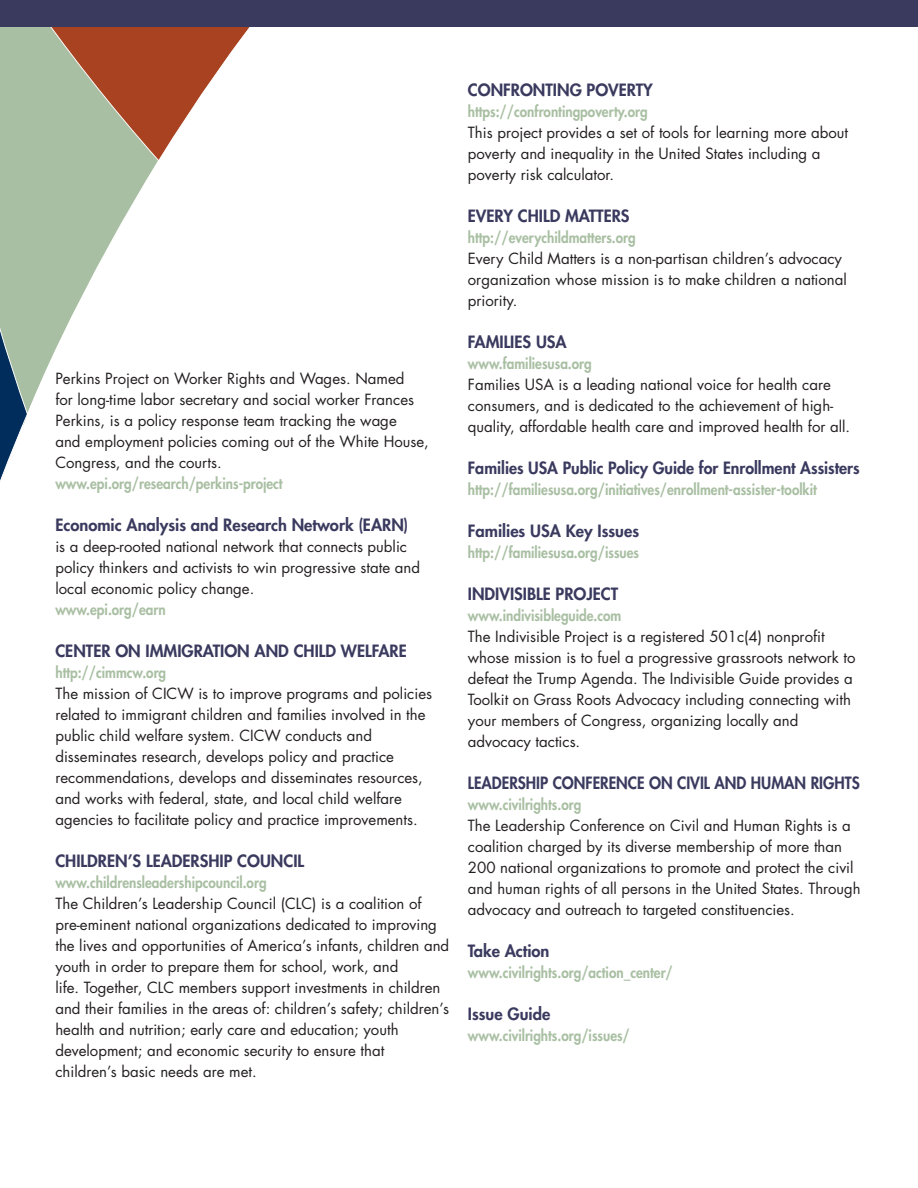
<style>
.page{position:relative;width:918px;height:1188px;background:#fff}
.page>*{position:absolute;margin:0;border:0;box-sizing:border-box;transform-origin:0 0}
.t1{font:800 16.5px "Futura";color:#3a3a5f}
.t2{font:800 16.5px "Futura";color:#3a3a5f;scale:.93 1}
.t3{font:15px/21px "Futura";color:#231f20}
.t4{font:800 15px "Futura";color:#a9bfa3;scale:.9 1}
</style>
<div class="page">
<svg style="left:0;top:27px;width:250px;height:455px"></svg>
<div style="left:0;top:0;width:918px;height:27px;background:#3a3a5f"></div>
<p class="t3" style="left:55px;top:370px;width:375px">Perkins Project on Worker Rights and Wages. Named<br>for long-time labor secretary and social worker Frances Perkins, is a policy response team tracking the wage<br>and employment policies coming out of the White House, Congress, and the courts.</p>
<p class="t4" style="left:55px;top:477px;width:254px">www.epi.org/research/perkins-project</p>
<p class="t1" style="left:55px;top:517px;width:354px">Economic Analysis and Research Network (EARN)</p>
<p class="t3" style="left:55px;top:538px;width:366px">is a deep-rooted national network that connects public policy thinkers and activists to win progressive state and local economic policy change.</p>
<p class="t4" style="left:55px;top:603px;width:124px">www.epi.org/earn</p>
<p class="t1" style="left:55px;top:643px;width:353px">CENTER ON IMMIGRATION AND CHILD WELFARE</p>
<p class="t4" style="left:55px;top:666px;width:125px">http://cimmcw.org</p>
<p class="t3" style="left:55px;top:685px;width:378px">The mission of CICW is to improve programs and policies related to immigrant children and families involved in the public child welfare system. CICW conducts and disseminates research, develops policy and practice recommendations, develops and disseminates resources, and works with federal, state, and local child welfare agencies to facilitate policy and practice improvements.</p>
<p class="t1" style="left:55px;top:853px;width:250px">CHILDREN’S LEADERSHIP COUNCIL</p>
<p class="t4" style="left:55px;top:876px;width:236px">www.childrensleadershipcouncil.org</p>
<p class="t3" style="left:55px;top:895px;width:395px">The Children’s Leadership Council (CLC) is a coalition of pre-eminent national organizations dedicated to improving the lives and opportunities of America’s infants, children and youth in order to prepare them for school, work, and<br>life. Together, CLC members support investments in children and their families in the areas of: children’s safety; children’s health and nutrition; early care and education; youth development; and economic security to ensure that children’s basic needs are met.</p>
<p class="t1" style="left:468px;top:82px;width:186px">CONFRONTING POVERTY</p>
<p class="t4" style="left:468px;top:105px;width:201px">https://confrontingpoverty.org</p>
<p class="t3" style="left:468px;top:124px;width:382px">This project provides a set of tools for learning more about poverty and inequality in the United States including a poverty risk calculator.</p>
<p class="t1" style="left:468px;top:208px;width:163px">EVERY CHILD MATTERS</p>
<p class="t4" style="left:468px;top:231px;width:188px">http://everychildmatters.org</p>
<p class="t3" style="left:468px;top:250px;width:381px">Every Child Matters is a non-partisan children’s advocacy organization whose mission is to make children a national priority.</p>
<p class="t1" style="left:468px;top:334px;width:100px">FAMILIES USA</p>
<p class="t4" style="left:468px;top:357px;width:139px">www.familiesusa.org</p>
<p class="t3" style="left:468px;top:376px;width:384px">Families USA is a leading national voice for health care consumers, and is dedicated to the achievement of high&shy;quality, affordable health care and improved health for all.</p>
<p class="t1" style="left:468px;top:460px;width:393px">Families USA Public Policy Guide for Enrollment Assisters</p>
<p class="t4" style="left:468px;top:483px;width:389px">http://familiesusa.org/initiatives/enrollment-assister-toolkit</p>
<p class="t1" style="left:468px;top:523px;width:173px">Families USA Key Issues</p>
<p class="t4" style="left:468px;top:546px;width:192px">http://familiesusa.org/issues</p>
<p class="t1" style="left:468px;top:586px;width:152px">INDIVISIBLE PROJECT</p>
<p class="t4" style="left:468px;top:609px;width:172px">www.indivisibleguide.com</p>
<p class="t3" style="left:468px;top:628px;width:389px">The Indivisible Project is a registered 501c(4) nonprofit whose mission is to fuel a progressive grassroots network to defeat the Trump Agenda. The Indivisible Guide provides a Toolkit on Grass Roots Advocacy including connecting with your members of Congress, organizing locally and advocacy tactics.</p>
<p class="t2" style="left:468px;top:775px;width:423px">LEADERSHIP CONFERENCE ON CIVIL AND HUMAN RIGHTS</p>
<p class="t4" style="left:468px;top:798px;width:128px">www.civilrights.org</p>
<p class="t3" style="left:468px;top:817px;width:394px">The Leadership Conference on Civil and Human Rights is a coalition charged by its diverse membership of more than 200 national organizations to promote and protect the civil and human rights of all persons in the United States. Through advocacy and outreach to targeted constituencies.</p>
<p class="t1" style="left:468px;top:943px;width:83px">Take Action</p>
<p class="t4" style="left:468px;top:966px;width:229px">www.civilrights.org/action_center/</p>
<p class="t1" style="left:468px;top:1006px;width:84px">Issue Guide</p>
<p class="t4" style="left:468px;top:1029px;width:182px">www.civilrights.org/issues/</p>
</div>
